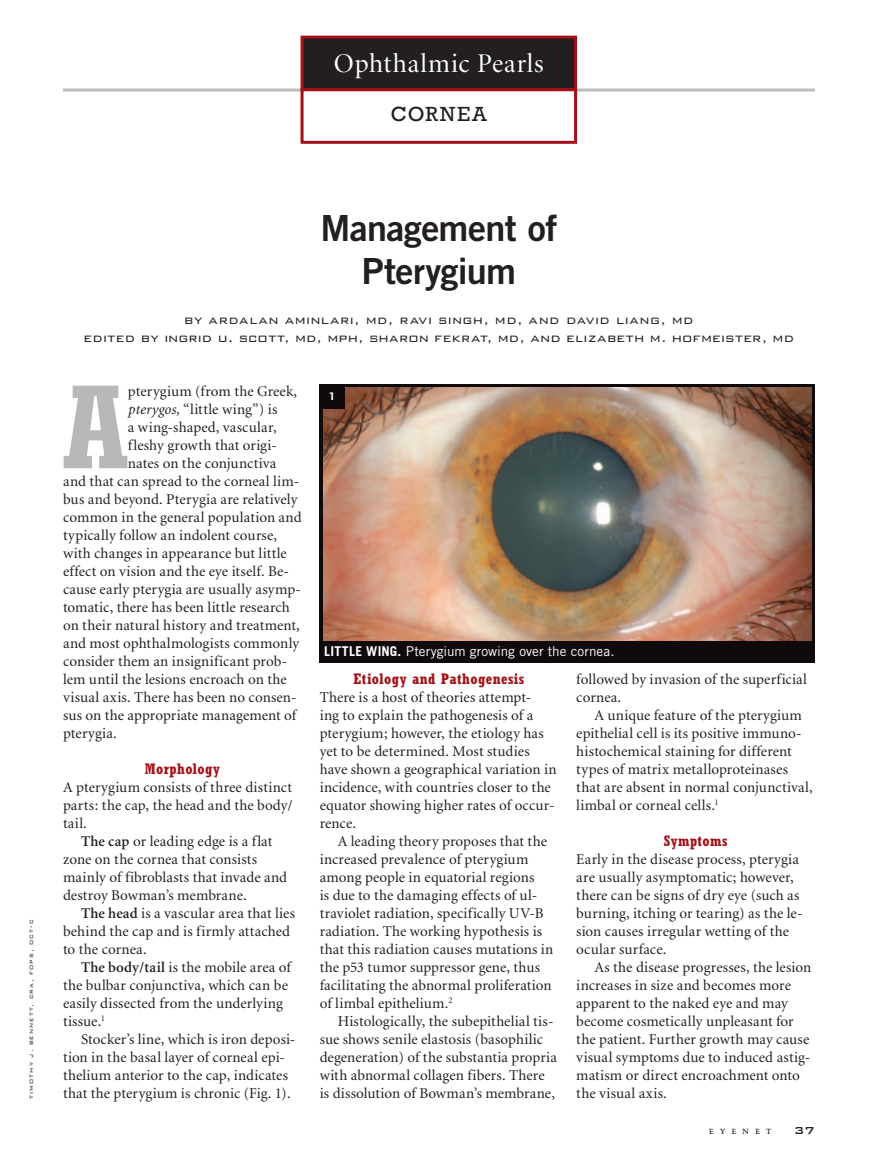
<style>
.page{position:relative;width:878px;height:1175px;background:#fff}
.page>*{position:absolute;margin:0;border:0;box-sizing:border-box;transform-origin:0 0}
.TEXT_dropcap{font:700 condensed 117.6px "Rockwell";color:#b8b9b6}
.DEPT_headline{font:36px/43.2px "Trade Gothic Bold Two";letter-spacing:-.02em;color:#231f20;text-align:center}
.t1{font:27px "Minion Display";letter-spacing:.035em;color:#fff}
.t2{font:21px "Rockwell";letter-spacing:.085em;color:#231f20}
.TEXT_no_indent{font:15px/18px "Minion";letter-spacing:.01em;color:#231f20}
.TEXT_dropcap-2{font:15px "Minion";letter-spacing:.005em;color:#231f20}
.DEPT_byline{font:300 15px "Bank Gothic BT";letter-spacing:.015em;color:#231f20}
.PEARLS_subhead{font:700 condensed 15px "Rockwell";letter-spacing:.03em;color:#a21217}
.TEXT_dropcap-3{font:15px "Minion";letter-spacing:.025em;color:#231f20}
.t3{font:500 15px "Bank Gothic BT";color:#fff}
.CAPTION_White{font:13.5px "Trade Gothic";letter-spacing:.005em;color:#fff}
.t4{font:500 13.5px "Bank Gothic BT";color:#231f20}
.t5{font:10.5px "Trump Mediaeval SC";letter-spacing:.54em;color:#231f20}
.Photo_credit{font:300 7.5px "Bank Gothic BT";letter-spacing:.14em;color:#231f20}
.s1{font-style:italic}
.s2{font-weight:600}
.s3{font-weight:700}
</style>
<div class="page">
<svg style="left:63px;top:88px;width:751px;height:4px;background:#cccdcf"></svg>
<div style="left:302px;top:37px;width:273px;height:53px;background:#231f20"></div>
<div style="left:300px;top:36px;width:277px;height:55px;border:3px solid #a21217"></div>
<div style="left:300px;top:88px;width:277px;height:56px;border:3px solid #a21217"></div>
<div style="left:320px;top:384px;width:494px;height:278px;background:#110a0c"></div>
<img style="left:324px;top:388px;width:487px;height:252px">
<div style="left:320px;top:384px;width:24px;height:25px;background:#110a0c"></div>
<p class="t1" style="left:334px;top:50px;width:211px">Ophthalmic Pearls</p>
<p class="t2" style="left:391px;top:102px;width:97px">CORNEA</p>
<p class="Photo_credit" style="left:27px;top:1098px;width:180px;rotate:-90deg">timothy j. bennett, cra, fops, oct-c</p>
<p class="DEPT_headline" style="left:320px;top:206px;width:238px">Management of<br>Pterygium</p>
<p class="DEPT_byline" style="left:184px;top:312px;width:511px">by ardalan aminlari, md, ravi singh, md, and david liang, md</p>
<p class="DEPT_byline" style="left:84px;top:330px;width:712px">edited by ingrid u. scott, md, mph, sharon fekrat, md, and elizabeth m. hofmeister, md</p>
<p class="TEXT_dropcap" style="left:63px;top:357px;width:66px">A</p>
<p class="TEXT_dropcap-2" style="left:128px;top:384px;width:170px">pterygium (from the Greek,</p>
<p class="TEXT_dropcap-3" style="left:128px;top:402px;width:151px"><span class="s1">pterygos,</span> “little wing”) is</p>
<p class="TEXT_dropcap-2" style="left:128px;top:420px;width:150px">a wing-shaped, vascular,</p>
<p class="TEXT_dropcap-2" style="left:128px;top:438px;width:150px">fleshy growth that origi-</p>
<p class="TEXT_dropcap-2" style="left:128px;top:456px;width:150px">nates on the conjunctiva</p>
<p class="TEXT_dropcap-2" style="left:63px;top:474px;width:238px">and that can spread to the corneal lim-</p>
<p class="TEXT_dropcap-2" style="left:63px;top:492px;width:236px">bus and beyond. Pterygia are relatively</p>
<p class="TEXT_dropcap-2" style="left:63px;top:510px;width:240px">common in the general population and</p>
<p class="TEXT_dropcap-2" style="left:63px;top:528px;width:216px">typically follow an indolent course,</p>
<p class="TEXT_dropcap-2" style="left:63px;top:546px;width:225px">with changes in appearance but little</p>
<p class="TEXT_dropcap-2" style="left:63px;top:564px;width:227px">effect on vision and the eye itself. Be-</p>
<p class="TEXT_dropcap-2" style="left:63px;top:582px;width:239px">cause early pterygia are usually asymp-</p>
<p class="TEXT_dropcap-2" style="left:63px;top:600px;width:228px">tomatic, there has been little research</p>
<p class="TEXT_dropcap-2" style="left:63px;top:618px;width:238px">on their natural history and treatment,</p>
<p class="TEXT_dropcap-2" style="left:63px;top:636px;width:238px">and most ophthalmologists commonly</p>
<p class="TEXT_dropcap-2" style="left:63px;top:654px;width:226px">consider them an insignificant prob-</p>
<p class="TEXT_dropcap-2" style="left:63px;top:672px;width:225px">lem until the lesions encroach on the</p>
<p class="TEXT_dropcap-2" style="left:63px;top:690px;width:235px">visual axis. There has been no consen-</p>
<p class="TEXT_dropcap-2" style="left:63px;top:708px;width:235px">sus on the appropriate management of</p>
<p class="TEXT_dropcap-2" style="left:63px;top:726px;width:55px">pterygia.</p>
<p class="PEARLS_subhead" style="left:145px;top:760px;width:76px">Morphology</p>
<p class="TEXT_no_indent" style="left:63px;top:779px;width:231px;text-align:justify">A pterygium consists of three distinct parts: the cap, the head and the body/ tail.</p>
<p class="TEXT_no_indent" style="left:63px;top:833px;width:225px;text-indent:18px"><span class="s2">The cap</span> or leading edge is a flat zone on the cornea that consists mainly of fibroblasts that invade and destroy Bowman’s membrane.</p>
<p class="TEXT_no_indent" style="left:63px;top:905px;width:233px;text-indent:18px"><span class="s2">The head</span> is a vascular area that lies behind the cap and is firmly attached to the cornea.</p>
<p class="TEXT_no_indent" style="left:63px;top:959px;width:229px;text-indent:18px"><span class="s2">The body/tail</span> is the mobile area of the bulbar conjunctiva, which can be easily dissected from the underlying tissue.<sup>1</sup></p>
<p class="TEXT_no_indent" style="left:63px;top:1031px;width:234px;text-indent:18px">Stocker’s line, which is iron deposi&shy;tion in the basal layer of corneal epi&shy;thelium anterior to the cap, indicates that the pterygium is chronic (Fig. 1).</p>
<p class="t3" style="left:326px;top:388px;width:13px">1</p>
<p class="CAPTION_White" style="left:324px;top:642px;width:292px"><span class="s3">LITTLE WING.</span> Pterygium growing over the cornea.</p>
<p class="PEARLS_subhead" style="left:353px;top:670px;width:172px">Etiology and Pathogenesis</p>
<p class="TEXT_no_indent" style="left:320px;top:689px;width:238px">There is a host of theories attempt-<br>ing to explain the pathogenesis of a pterygium; however, the etiology has yet to be determined. Most studies have shown a geographical variation in incidence, with countries closer to the equator showing higher rates of occur&shy;rence.</p>
<p class="TEXT_no_indent" style="left:320px;top:833px;width:235px;text-indent:18px">A leading theory proposes that the increased prevalence of pterygium among people in equatorial regions<br>is due to the damaging effects of ul&shy;traviolet radiation, specifically UV-B radiation. The working hypothesis is that this radiation causes mutations in the p53 tumor suppressor gene, thus facilitating the abnormal proliferation of limbal epithelium.<sup>2</sup></p>
<p class="TEXT_no_indent" style="left:320px;top:1013px;width:239px;text-indent:18px">Histologically, the subepithelial tis&shy;sue shows senile elastosis (basophilic degeneration) of the substantia propria with abnormal collagen fibers. There is dissolution of Bowman’s membrane,</p>
<p class="TEXT_no_indent" style="left:576px;top:671px;width:232px">followed by invasion of the superficial cornea.</p>
<p class="TEXT_no_indent" style="left:576px;top:707px;width:238px;text-indent:18px">A unique feature of the pterygium epithelial cell is its positive immuno&shy;histochemical staining for different types of matrix metalloproteinases that are absent in normal conjunctival, limbal or corneal cells.<sup>1</sup></p>
<p class="PEARLS_subhead" style="left:663px;top:832px;width:65px">Symptoms</p>
<p class="TEXT_no_indent" style="left:576px;top:851px;width:228px">Early in the disease process, pterygia are usually asymptomatic; however, there can be signs of dry eye (such as burning, itching or tearing) as the le&shy;sion causes irregular wetting of the ocular surface.</p>
<p class="TEXT_no_indent" style="left:576px;top:959px;width:236px;text-indent:18px">As the disease progresses, the lesion increases in size and becomes more apparent to the naked eye and may become cosmetically unpleasant for the patient. Further growth may cause visual symptoms due to induced astig&shy;matism or direct encroachment onto the visual axis.</p>
<p class="t5" style="left:709px;top:1124px;width:64px">eyenet</p>
<p class="t4" style="left:794px;top:1123px;width:22px">37</p>
</div>
